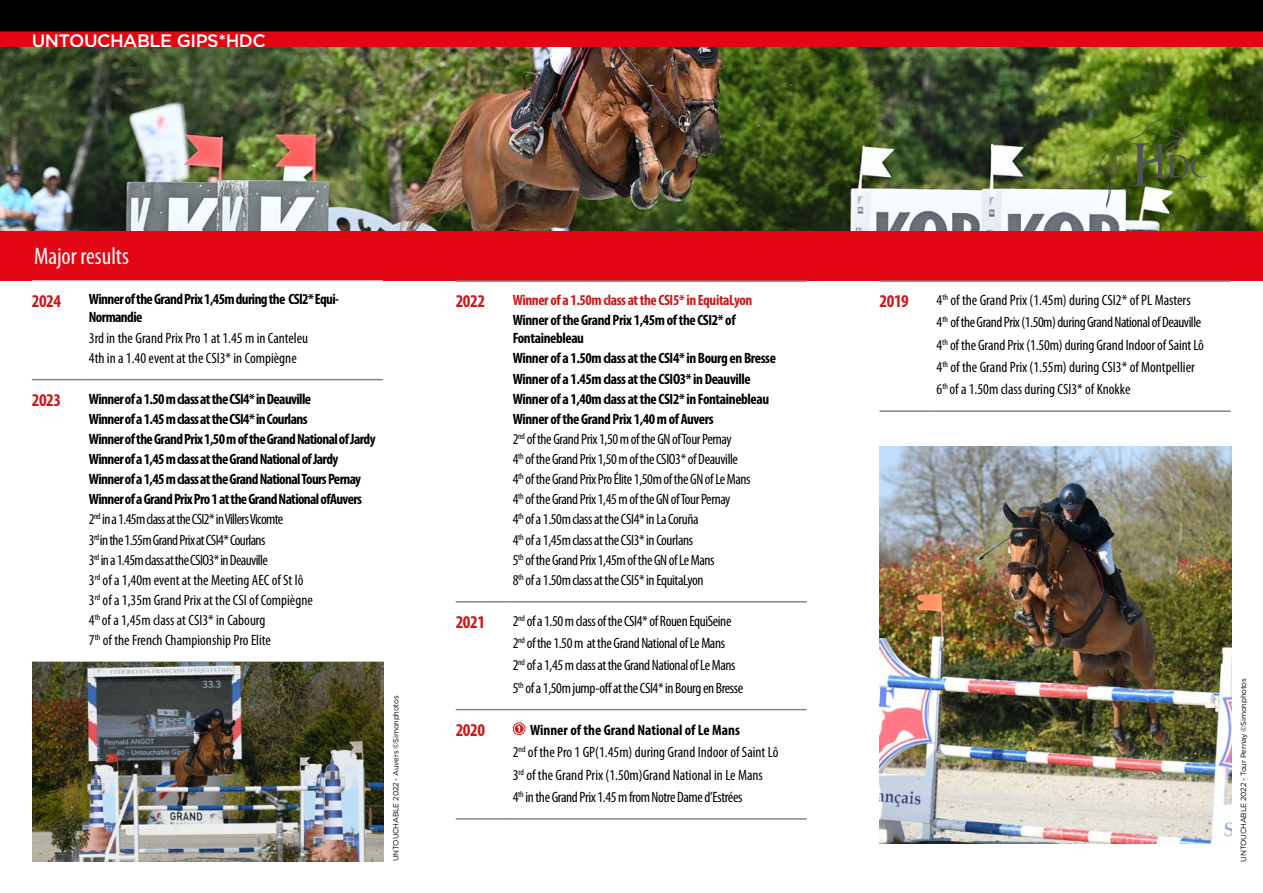
<style>
.page{position:relative;width:1263px;height:893px;background:#fff}
.page>*{position:absolute;margin:0;border:0;box-sizing:border-box;transform-origin:0 0}
.t1{font:condensed 24px "Myriad Pro";color:#fff}
.t2{font:700 condensed 18px "Myriad Pro";letter-spacing:-.025em;color:#cd1719}
.t3{font:500 18px "Gotham";letter-spacing:-.025em;color:#fff}
.t4{font:condensed 15px/20.1px "Myriad Pro";letter-spacing:-.025em;color:#000}
.t5{font:700 condensed 15px/20.1px "Myriad Pro";letter-spacing:-.04em;color:#000}
.t6{font:condensed 15px/22.2px "Myriad Pro";color:#000}
.t7{font:condensed 15px/22.2px "Myriad Pro";letter-spacing:-.005em;color:#000}
.t8{font:700 condensed 15px "Myriad Pro";letter-spacing:-.025em;color:#cd1719}
.t9{font:7.5px "Gotham";letter-spacing:-.025em;color:#000}
.s1{font-weight:400}
.s2{font-weight:700}
</style>
<div class="page">
<div style="left:0;top:0;width:1263px;height:37px;background:#000"></div>
<div style="left:0;top:31px;width:1263px;height:17px;background:#e30613"></div>
<div style="left:0;top:230px;width:1263px;height:50px;background:#e30613"></div>
<svg style="left:32px;top:280px;width:351px;height:101px"></svg>
<hr style="left:32px;top:379px;width:51px;height:1px;background:#828586">
<hr style="left:83px;top:379px;width:300px;height:1px;background:#828586">
<hr style="left:32px;top:661px;width:51px;height:2px;background:#828586">
<hr style="left:83px;top:661px;width:300px;height:2px;background:#828586">
<hr style="left:456px;top:601px;width:51px;height:2px;background:#828586">
<hr style="left:507px;top:601px;width:300px;height:2px;background:#828586">
<hr style="left:456px;top:709px;width:51px;height:1px;background:#828586">
<hr style="left:507px;top:709px;width:300px;height:1px;background:#828586">
<hr style="left:456px;top:818px;width:51px;height:2px;background:#828586">
<hr style="left:507px;top:818px;width:300px;height:2px;background:#828586">
<hr style="left:456px;top:280px;width:51px;height:2px;background:#828586">
<hr style="left:507px;top:280px;width:300px;height:2px;background:#828586">
<svg style="left:513px;top:722px;width:13px;height:13px"></svg>
<div style="left:514px;top:723px;width:10px;height:11px;border:1px solid #fff;border-radius:50%"></div>
<hr style="left:879px;top:280px;width:51px;height:2px;background:#828586">
<hr style="left:930px;top:280px;width:300px;height:2px;background:#828586">
<hr style="left:879px;top:410px;width:51px;height:2px;background:#828586">
<hr style="left:930px;top:410px;width:300px;height:2px;background:#828586">
<img style="left:0;top:48px;width:1263px;height:182px">
<img style="left:1089px;top:113px;width:120px;height:95px">
<img style="left:32px;top:663px;width:351px;height:198px">
<img style="left:879px;top:446px;width:352px;height:398px">
<p class="t3" style="left:32px;top:29px;width:236px">UNTOUCHABLE GIPS*HDC</p>
<h1 class="t1" style="left:34px;top:242px;width:96px">Major results</h1>
<p class="t2" style="left:32px;top:289px;width:31px">2024</p>
<p class="t5" style="left:89px;top:290px;width:252px;line-height:18px">Winner of the Grand Prix 1,45m during the CSI2* Equi-<br>Normandie</p>
<p class="t6" style="left:89px;top:327px;width:221px;line-height:20.1px">3rd in the Grand Prix Pro 1 at 1.45 m in Canteleu<br>4th in a 1.40 event at the CSI3* in Compiègne</p>
<p class="t2" style="left:32px;top:389px;width:31px">2023</p>
<p class="t5" style="left:89px;top:388px;width:288px">Winner of a 1.50 m class at the CSI4* in Deauville<br>Winner of a 1.45 m class at the CSI4* in Courlans<br>Winner of the Grand Prix 1,50 m of the Grand National of Jardy Winner of a 1,45 m class at the Grand National of Jardy Winner of a 1,45 m class at the Grand National Tours Pernay Winner of a Grand Prix Pro 1 at the Grand National ofAuvers <span class="s1">2</span><sup>nd</sup> <span class="s1">in a 1.45m class at the CSI2* in Villers Vicomte<br>3</span><sup>rd</sup> <span class="s1">in the 1.55m Grand Prix at CSI4* Courlans<br>3</span><sup>rd</sup> <span class="s1">in a 1.45m class at the CSIO3* in Deauville<br>3</span><sup>rd</sup> <span class="s1">of a 1,40m event at the Meeting AEC of St lô<br>3</span><sup>rd</sup> <span class="s1">of a 1,35m Grand Prix at the CSI of Compiègne<br>4</span><sup>th</sup> <span class="s1">of a 1,45m class at CSI3* in Cabourg<br>7</span><sup>th</sup> <span class="s1">of the French Championship Pro Elite</span></p>
<p class="t9" style="left:391px;top:861px;width:167px;rotate:-90deg">UNTOUCHABLE 2022 - Auvers ©Simonphotos</p>
<p class="t2" style="left:456px;top:290px;width:31px">2022</p>
<p class="t8" style="left:513px;top:291px;width:241px">Winner of a 1.50m class at the CSI5* in EquitaLyon</p>
<p class="t5" style="left:513px;top:311px;width:224px;line-height:18px">Winner of the Grand Prix 1,45m of the CSI2* of<br>Fontainebleau</p>
<p class="t4" style="left:513px;top:348px;width:265px"><span class="s2">Winner of a 1.50m class at the CSI4* in Bourg en Bresse Winner of a 1.45m class at the CSIO3* in Deauville Winner of a 1,40m class at the CSI2* in Fontainebleau Winner of the Grand Prix 1,40 m of Auvers<br></span>2<sup>nd</sup> of the Grand Prix 1,50 m of the GN of Tour Pernay<br>4<sup>th</sup> of the Grand Prix 1,50 m of the CSIO3* of Deauville<br>4<sup>th</sup> of the Grand Prix Pro Élite 1,50m of the GN of Le Mans<br>4<sup>th</sup> of the Grand Prix 1,45 m of the GN of Tour Pernay<br>4<sup>th</sup> of a 1.50m class at the CSI4* in La Coruña<br>4<sup>th</sup> of a 1,45m class at the CSI3* in Courlans<br>5<sup>th</sup> of the Grand Prix 1,45m of the GN of Le Mans<br>8<sup>th</sup> of a 1.50m class at the CSI5* in EquitaLyon</p>
<p class="t2" style="left:456px;top:611px;width:31px">2021</p>
<p class="t4" style="left:513px;top:610px;width:232px;line-height:22.2px">2<sup>nd</sup> of a 1.50 m class of the CSI4* of Rouen EquiSeine 2<sup>nd</sup> of the 1.50 m at the Grand National of Le Mans<br>2<sup>nd</sup> of a 1,45 m class at the Grand National of Le Mans 5<sup>th</sup> of a 1,50m jump-off at the CSI4* in Bourg en Bresse</p>
<p class="t2" style="left:456px;top:719px;width:31px">2020</p>
<p class="t6" style="left:513px;top:719px;width:267px;text-indent:17px"><span class="s2">Winner of the Grand National of Le Mans<br></span>2<sup>nd</sup> of the Pro 1 GP(1.45m) during Grand Indoor of Saint Lô 3<sup>rd</sup> of the Grand Prix (1.50m)Grand National in Le Mans<br>4<sup>th</sup> in the Grand Prix 1.45 m from Notre Dame d’Estrées</p>
<p class="t2" style="left:879px;top:290px;width:31px">2019</p>
<p class="t7" style="left:936px;top:289px;width:269px">4<sup>th</sup> of the Grand Prix (1.45m) during CSI2* of PL Masters 4<sup>th</sup> of the Grand Prix (1.50m) during Grand National of Deauville 4<sup>th</sup> of the Grand Prix (1.50m) during Grand Indoor of Saint Lô 4<sup>th</sup> of the Grand Prix (1.55m) during CSI3* of Montpellier 6<sup>th</sup> of a 1.50m class during CSI3* of Knokke</p>
<p class="t9" style="left:1239px;top:861px;width:185px;rotate:-90deg">UNTOUCHABLE 2022 - Tour Pernay ©Simonphotos</p>
</div>
